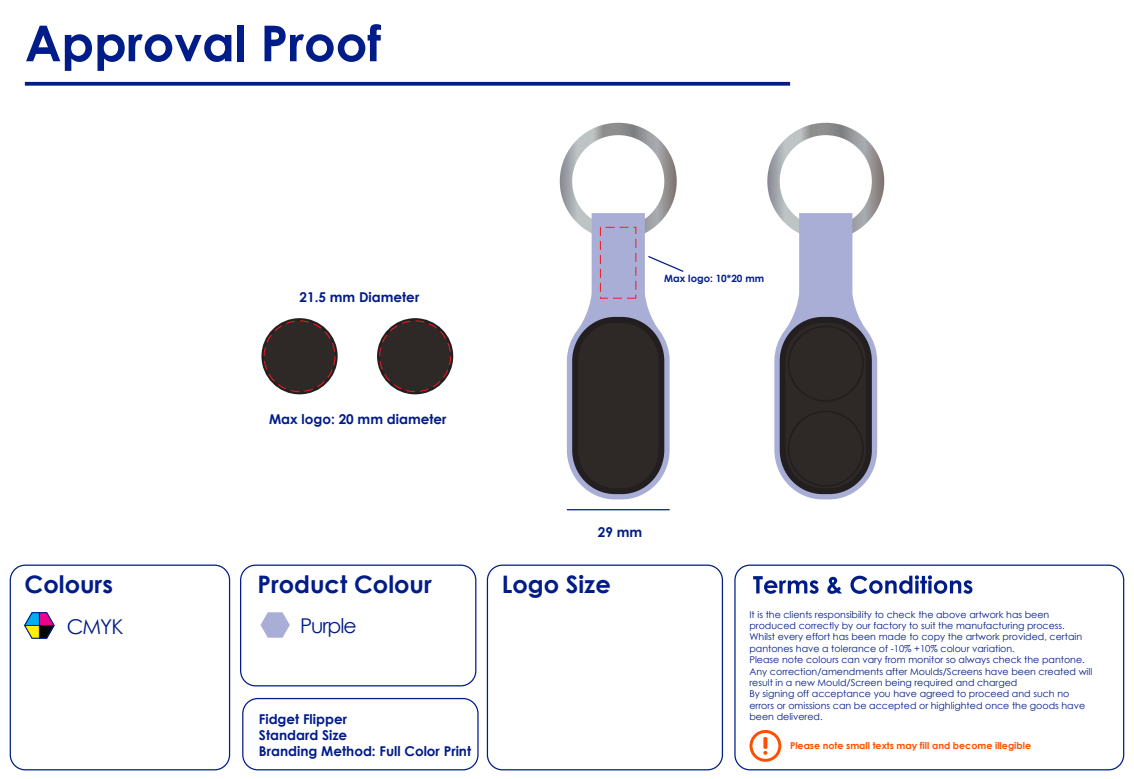
<style>
.page{position:relative;width:1134px;height:779px;background:#fff}
.page>*{position:absolute;margin:0;border:0;box-sizing:border-box;transform-origin:0 0}
.t1{font:700 24.12px "Century Gothic";color:#001c88}
.t2{font:20.38px "Century Gothic";letter-spacing:-.05em;color:#001c88}
.t3{font:700 13.5px/16.2px "Century Gothic";color:#001c88}
.t4{font:700 10px "Century Gothic";color:#001c88}
.t5{font:9.5px/11.4px "Century Gothic";color:#001c88}
.t6{font:700 9.5px "Century Gothic";color:#ff5000}
</style>
<div class="page">
<svg style="left:767px;top:123px;width:117px;height:376px"></svg>
<div style="left:780px;top:317px;width:92px;height:177px;background:#231f20;border-radius:43px"></div>
<div style="left:785px;top:323px;width:81px;height:165px;background:#2e2926;border-radius:37px"></div>
<svg style="left:261px;top:318px;width:77px;height:76px"></svg>
<div style="left:264px;top:321px;width:71px;height:71px;background:#2e2926;border-radius:50%"></div>
<div style="left:264px;top:320px;width:71px;height:72px;border:1px dashed #ee1d23;border-radius:50%"></div>
<svg style="left:377px;top:318px;width:76px;height:76px"></svg>
<div style="left:380px;top:321px;width:71px;height:71px;background:#2e2926;border-radius:50%"></div>
<div style="left:379px;top:320px;width:72px;height:72px;border:1px dashed #ee1d23;border-radius:50%"></div>
<div style="left:788px;top:325px;width:76px;height:77px;background:#231f20;border-radius:50%"></div>
<div style="left:789px;top:327px;width:73px;height:73px;background:#2e2926;border-radius:50%"></div>
<div style="left:788px;top:410px;width:76px;height:77px;background:#231f20;border-radius:50%"></div>
<div style="left:789px;top:412px;width:73px;height:73px;background:#2e2926;border-radius:50%"></div>
<hr style="left:567px;top:509px;width:103px;height:1px;background:#001c88">
<div style="left:10px;top:564px;width:220px;height:206px;border:1px solid #001c88;border-radius:15px"></div>
<div style="left:240px;top:564px;width:236px;height:122px;border:1px solid #001c88;border-radius:15px"></div>
<div style="left:242px;top:698px;width:237px;height:72px;border:1px solid #001c88;border-radius:15px"></div>
<svg style="left:260px;top:612px;width:30px;height:26px"></svg>
<svg style="left:25px;top:82px;width:765px;height:4px;background:#162f92"></svg>
<svg style="left:26px;top:26px;width:205px;height:45px"></svg>
<div style="left:237px;top:25px;width:7px;height:36px;background:#001c88"></div>
<svg style="left:264px;top:24px;width:117px;height:38px"></svg>
<div style="left:734px;top:564px;width:390px;height:206px;border:1px solid #001c88;border-radius:15px"></div>
<svg style="left:753px;top:576px;width:65px;height:18px"></svg>
<svg style="left:827px;top:577px;width:15px;height:17px"></svg>
<svg style="left:850px;top:575px;width:122px;height:19px"></svg>
<svg style="left:749px;top:730px;width:32px;height:32px"></svg>
<div style="left:487px;top:564px;width:236px;height:206px;border:1px solid #001c88;border-radius:15px"></div>
<svg style="left:24px;top:612px;width:31px;height:27px"></svg>
<svg style="left:560px;top:123px;width:124px;height:376px"></svg>
<h3 class="t3" style="left:300px;top:288px;width:121px">21.5 mm Diameter</h3>
<h3 class="t3" style="left:269px;top:410px;width:179px">Max logo: 20 mm diameter</h3>
<h1 class="t1" style="left:25px;top:566px;width:90px">Colours</h1>
<h1 class="t1" style="left:258px;top:566px;width:176px">Product Colour</h1>
<p class="t4" style="left:664px;top:271px;width:101px">Max logo: 10*20 mm</p>
<h3 class="t3" style="left:598px;top:523px;width:46px">29 mm</h3>
<h1 class="t1" style="left:502px;top:566px;width:111px">Logo Size</h1>
<h2 class="t2" style="left:67px;top:612px;width:58px">CMYK</h2>
<h2 class="t2" style="left:300px;top:612px;width:58px">Purple</h2>
<p class="t5" style="left:749px;top:608px;width:344px">It is the clients responsibility to check the above artwork has been produced correctly by our factory to suit the manufacturing process.<br>Whilst every effort has been made to copy the artwork provided, certain pantones have a tolerance of -10% +10% colour variation.<br>Please note colours can vary from monitor so always check the pantone.<br>Any correction/amendments after Moulds/Screens have been created will result in a new Mould/Screen being required and charged<br>By signing off acceptance you have agreed to proceed and such no errors or omissions can be accepted or highlighted once the goods have been delivered.</p>
<p class="t6" style="left:790px;top:738px;width:243px">Please note small texts may fill and become illegible</p>
<h3 class="t3" style="left:259px;top:710px;width:90px">Fidget Flipper<br>Standard Size</h3>
<h3 class="t3" style="left:259px;top:742px;width:214px">Branding Method: Full Color Print</h3>
</div>
